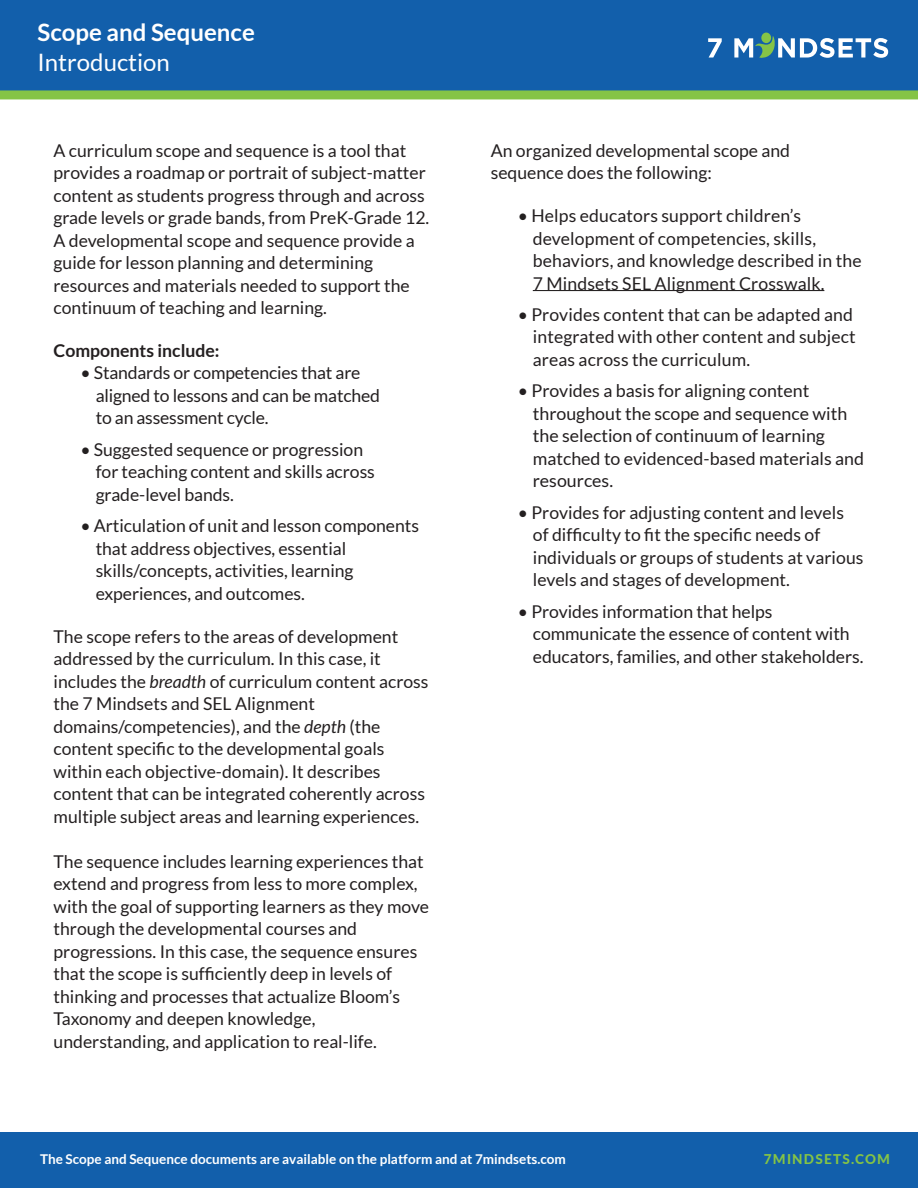
<style>
.page{position:relative;width:918px;height:1188px;background:#fff}
.page>*{position:absolute;margin:0;border:0;box-sizing:border-box;transform-origin:0 0}
.t1{font:700 24px "Lato";color:#fff}
.t2{font:24px "Lato";color:#fff}
.t3{font:17.7px/22.5px "Lato";color:#231f20}
.t4{font:700 17.7px "Lato";color:#231f20}
.t5{font:700 13.5px "Lato";color:#fff}
.t6{font:800 13.5px "Lato";letter-spacing:.09em;color:#85c445}
.s1{font-style:italic}
</style>
<div class="page">
<div style="left:0;top:1132px;width:918px;height:56px;background:#125fab"></div>
<div style="left:0;top:0;width:918px;height:94px;background:#125fab"></div>
<svg style="left:708px;top:38px;width:14px;height:20px"></svg>
<svg style="left:734px;top:36px;width:154px;height:22px"></svg>
<div style="left:761px;top:33px;width:10px;height:10px;background:#85c446;border-radius:50%"></div>
<div style="left:0;top:90px;width:918px;height:9px;background:#85c446"></div>
<hr style="left:533px;top:290px;width:291px;height:1px;background:#231f20">
<h1 class="t1" style="left:38px;top:19px;width:219px">Scope and Sequence</h1>
<h1 class="t2" style="left:38px;top:49px;width:134px">Introduction</h1>
<p class="t3" style="left:54px;top:139px;width:377px">A curriculum scope and sequence is a tool that provides a roadmap or portrait of subject-matter content as students progress through and across grade levels or grade bands, from PreK-Grade 12.<br>A developmental scope and sequence provide a guide for lesson planning and determining resources and materials needed to support the continuum of teaching and learning.</p>
<p class="t3" style="left:491px;top:139px;width:301px">An organized developmental scope and sequence does the following:</p>
<p class="t3" style="left:533px;top:204px;width:330px;text-indent:-15px">• Helps educators support children’s development of competencies, skills, behaviors, and knowledge described in the 7 Mindsets SEL Alignment Crosswalk.</p>
<p class="t3" style="left:533px;top:303px;width:325px;text-indent:-15px">• Provides content that can be adapted and integrated with other content and subject areas across the curriculum.</p>
<p class="t3" style="left:533px;top:380px;width:333px;text-indent:-15px">• Provides a basis for aligning content throughout the scope and sequence with the selection of continuum of learning matched to evidenced-based materials and resources.</p>
<p class="t3" style="left:533px;top:501px;width:332px;text-indent:-15px">• Provides for adjusting content and levels of difficulty to fit the specific needs of individuals or groups of students at various levels and stages of development.</p>
<p class="t3" style="left:533px;top:600px;width:332px;text-indent:-15px">• Provides information that helps communicate the essence of content with educators, families, and other stakeholders.</p>
<p class="t4" style="left:54px;top:340px;width:168px">Components include:</p>
<p class="t3" style="left:96px;top:362px;width:286px;text-indent:-15px">• Standards or competencies that are aligned to lessons and can be matched to an assessment cycle.</p>
<p class="t3" style="left:96px;top:438px;width:281px;text-indent:-15px">• Suggested sequence or progression for teaching content and skills across grade-level bands.</p>
<p class="t3" style="left:96px;top:515px;width:325px;text-indent:-15px">• Articulation of unit and lesson components that address objectives, essential skills/concepts, activities, learning experiences, and outcomes.</p>
<p class="t3" style="left:54px;top:625px;width:377px">The scope refers to the areas of development addressed by the curriculum. In this case, it includes the <span class="s1">breadth</span> of curriculum content across the 7 Mindsets and SEL Alignment domains/competencies), and the <span class="s1">depth</span> (the content specific to the developmental goals within each objective-domain). It describes content that can be integrated coherently across multiple subject areas and learning experiences.</p>
<p class="t3" style="left:54px;top:850px;width:377px">The sequence includes learning experiences that extend and progress from less to more complex, with the goal of supporting learners as they move through the developmental courses and progressions. In this case, the sequence ensures that the scope is sufficiently deep in levels of thinking and processes that actualize Bloom’s Taxonomy and deepen knowledge, understanding, and application to real-life.</p>
<p class="t5" style="left:40px;top:1151px;width:527px">The Scope and Sequence documents are available on the platform and at 7mindsets.com</p>
<p class="t6" style="left:764px;top:1149px;width:128px">7MINDSETS.COM</p>
</div>
